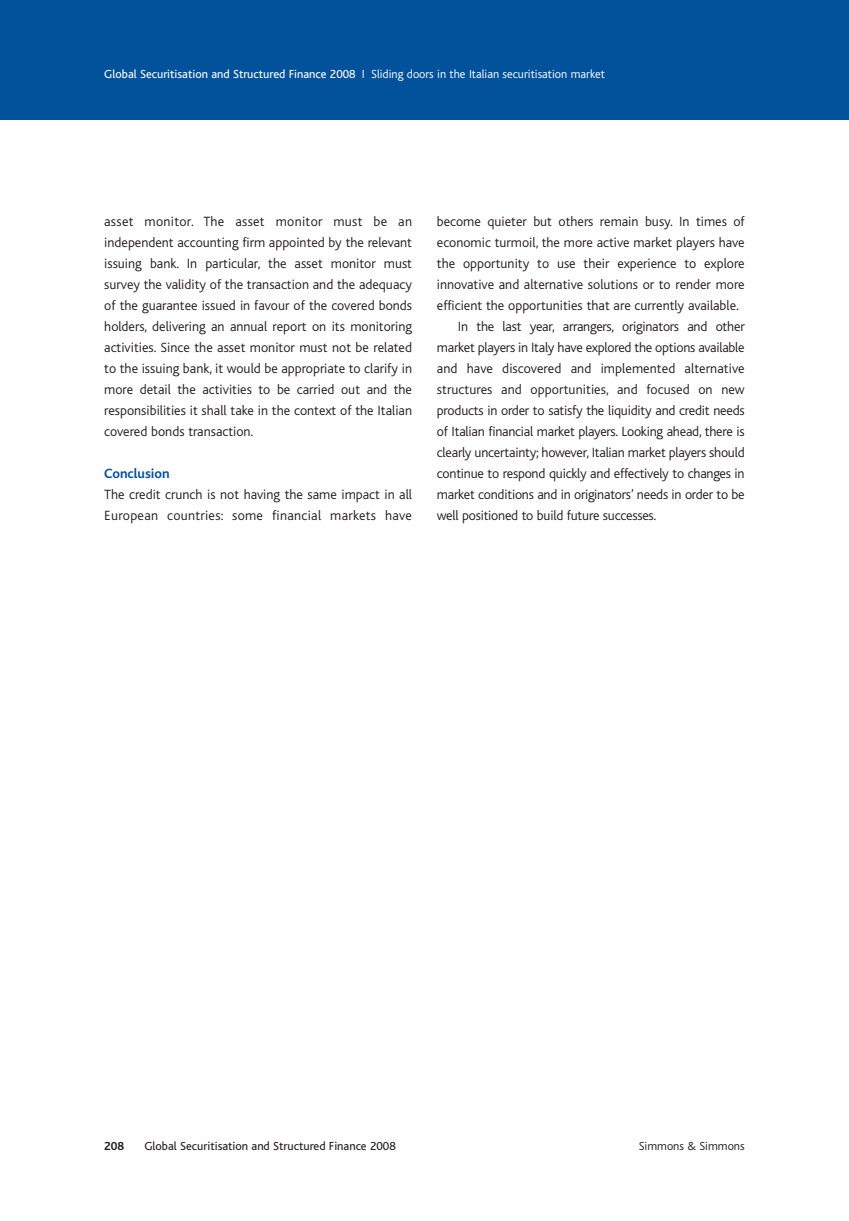
<style>
.page{position:relative;width:849px;height:1221px;background:#fff}
.page>*{position:absolute;margin:0;border:0;box-sizing:border-box;transform-origin:0 0}
.t1{font:300 14px/21px "Bliss";letter-spacing:-.01em;color:#231f20;text-align:justify}
.t2{font:300 14px/21px "Bliss";letter-spacing:.01em;color:#231f20}
.t3{font:700 14px "Bliss";color:#01529a}
.t4{font:300 12.25px "Bliss";color:#fff}
.t5{font:12.25px "Bliss";color:#231f20}
.t6{font:300 12.25px "Bliss";color:#231f20}
.t7{font:700 12.25px "Bliss";color:#231f20}
.s1{font-weight:400}
</style>
<div class="page">
<div style="left:0;top:1px;width:848px;height:118px;background:#01529a"></div>
<p class="t4" style="left:104px;top:69px;width:502px"><span class="s1">Global Securitisation and Structured Finance 2008</span> I Sliding doors in the Italian securitisation market</p>
<p class="t1" style="left:104px;top:211px;width:309px">asset monitor. The asset monitor must be an independent accounting firm appointed by the relevant issuing bank. In particular, the asset monitor must survey the validity of the transaction and the adequacy of the guarantee issued in favour of the covered bonds holders, delivering an annual report on its monitoring activities. Since the asset monitor must not be related to the issuing bank, it would be appropriate to clarify in more detail the activities to be carried out and the responsibilities it shall take in the context of the Italian covered bonds transaction.</p>
<p class="t3" style="left:104px;top:468px;width:67px">Conclusion</p>
<p class="t2" style="left:104px;top:484px;width:309px">The credit crunch is not having the same impact in all<br>European countries: some financial markets have</p>
<p class="t1" style="left:437px;top:211px;width:309px">become quieter but others remain busy. In times of</p>
<p class="t1" style="left:437px;top:232px;width:309px">economic turmoil, the more active market players have</p>
<p class="t1" style="left:437px;top:253px;width:309px">the opportunity to use their experience to explore</p>
<p class="t1" style="left:437px;top:274px;width:309px">innovative and alternative solutions or to render more</p>
<p class="t1" style="left:437px;top:295px;width:303px">efficient the opportunities that are currently available.</p>
<p class="t1" style="left:458px;top:316px;width:288px">In the last year, arrangers, originators and other</p>
<p class="t1" style="left:437px;top:337px;width:309px">market players in Italy have explored the options available</p>
<p class="t1" style="left:437px;top:358px;width:309px">and have discovered and implemented alternative</p>
<p class="t1" style="left:437px;top:379px;width:309px">structures and opportunities, and focused on new</p>
<p class="t1" style="left:437px;top:400px;width:309px">products in order to satisfy the liquidity and credit needs</p>
<p class="t1" style="left:437px;top:421px;width:309px">of Italian financial market players. Looking ahead, there is</p>
<p class="t1" style="left:437px;top:442px;width:309px">clearly uncertainty; however, Italian market players should</p>
<p class="t1" style="left:437px;top:463px;width:309px">continue to respond quickly and effectively to changes in</p>
<p class="t1" style="left:437px;top:484px;width:309px">market conditions and in originators’ needs in order to be</p>
<p class="t1" style="left:437px;top:505px;width:221px">well positioned to build future successes.</p>
<p class="t7" style="left:104px;top:1141px;width:21px">208</p>
<p class="t5" style="left:144px;top:1141px;width:253px">Global Securitisation and Structured Finance 2008</p>
<p class="t6" style="left:638px;top:1140px;width:107px">Simmons &amp; Simmons</p>
</div>
